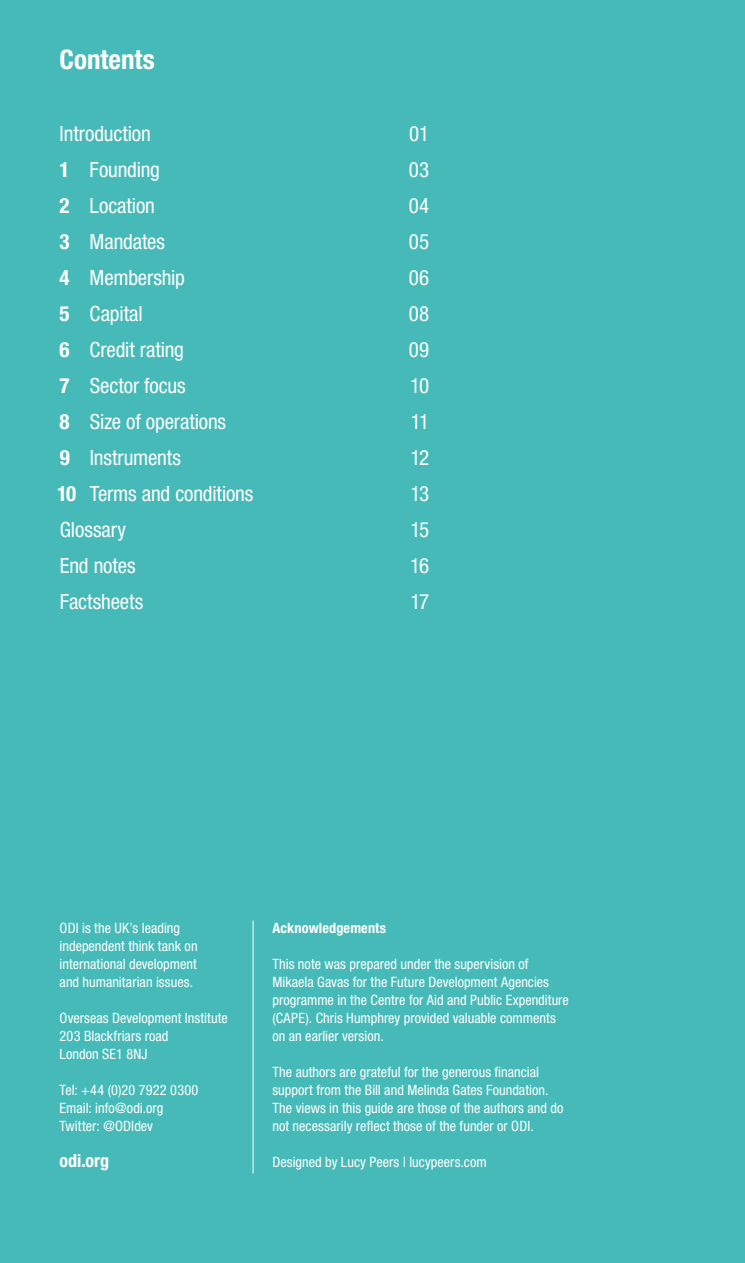
<style>
.page{position:relative;width:745px;height:1263px;background:#fff}
.page>*{position:absolute;margin:0;border:0;box-sizing:border-box;transform-origin:0 0}
.t1{font:700 condensed 27px "Helvetica Neue LT Std";color:#fff}
.t2{font:condensed 21px "Helvetica Neue LT Std";letter-spacing:-.005em;color:#fff}
.t3{font:700 condensed 18px "Helvetica Neue LT Std";color:#fff}
.t4{font:condensed 14.25px/18px "Helvetica Neue LT Std";letter-spacing:.005em;color:#fff}
.t5{font:700 condensed 14.25px "Helvetica Neue LT Std";letter-spacing:.01em;color:#fff}
.s1{font-weight:700}
</style>
<div class="page">
<div style="left:0;top:0;width:744px;height:1263px;background:#46bab8"></div>
<hr style="left:253px;top:920px;width:1px;height:253px;background:#fff">
<h1 class="t1" style="left:60px;top:43px;width:97px">Contents</h1>
<h2 class="t2" style="left:60px;top:121px;width:93px">Introduction</h2>
<h2 class="t2" style="left:409px;top:121px;width:21px">01</h2>
<h2 class="t2" style="left:60px;top:157px;width:102px"><span class="s1">1</span> Founding</h2>
<h2 class="t2" style="left:408px;top:157px;width:22px">03</h2>
<h2 class="t2" style="left:60px;top:193px;width:97px"><span class="s1">2</span> Location</h2>
<h2 class="t2" style="left:408px;top:193px;width:22px">04</h2>
<h2 class="t2" style="left:60px;top:229px;width:107px"><span class="s1">3</span> Mandates</h2>
<h2 class="t2" style="left:408px;top:229px;width:22px">05</h2>
<h2 class="t2" style="left:60px;top:265px;width:127px"><span class="s1">4</span> Membership</h2>
<h2 class="t2" style="left:408px;top:265px;width:22px">06</h2>
<h2 class="t2" style="left:60px;top:301px;width:85px"><span class="s1">5</span> Capital</h2>
<h2 class="t2" style="left:408px;top:301px;width:22px">08</h2>
<h2 class="t2" style="left:60px;top:337px;width:126px"><span class="s1">6</span> Credit rating</h2>
<h2 class="t2" style="left:408px;top:337px;width:22px">09</h2>
<h2 class="t2" style="left:60px;top:373px;width:128px"><span class="s1">7</span> Sector focus</h2>
<h2 class="t2" style="left:410px;top:373px;width:21px">10</h2>
<h2 class="t2" style="left:60px;top:409px;width:168px"><span class="s1">8</span> Size of operations</h2>
<h2 class="t2" style="left:410px;top:409px;width:20px">11</h2>
<h2 class="t2" style="left:60px;top:445px;width:123px"><span class="s1">9</span> Instruments</h2>
<h2 class="t2" style="left:410px;top:445px;width:20px">12</h2>
<h2 class="t2" style="left:57px;top:481px;width:197px"><span class="s1">10</span> Terms and conditions</h2>
<h2 class="t2" style="left:410px;top:481px;width:20px">13</h2>
<h2 class="t2" style="left:60px;top:517px;width:68px">Glossary</h2>
<h2 class="t2" style="left:410px;top:517px;width:20px">15</h2>
<h2 class="t2" style="left:60px;top:553px;width:77px">End notes</h2>
<h2 class="t2" style="left:410px;top:553px;width:21px">16</h2>
<h2 class="t2" style="left:60px;top:589px;width:85px">Factsheets</h2>
<h2 class="t2" style="left:410px;top:589px;width:20px">17</h2>
<p class="t4" style="left:60px;top:919px;width:139px">ODI is the UK’s leading independent think tank on international development and humanitarian issues.</p>
<p class="t4" style="left:60px;top:1009px;width:170px">Overseas Development Institute<br>203 Blackfriars road<br>London SE1 8NJ</p>
<p class="t4" style="left:60px;top:1081px;width:140px">Tel: +44 (0)20 7922 0300<br>Email: info@odi.org<br>Twitter: @ODIdev</p>
<p class="t3" style="left:60px;top:1150px;width:51px">odi.org</p>
<p class="t5" style="left:272px;top:919px;width:115px">Acknowledgements</p>
<p class="t4" style="left:272px;top:955px;width:298px">This note was prepared under the supervision of Mikaela Gavas for the Future Development Agencies programme in the Centre for Aid and Public Expenditure (CAPE). Chris Humphrey provided valuable comments on an earlier version.</p>
<p class="t4" style="left:272px;top:1063px;width:292px">The authors are grateful for the generous financial support from the Bill and Melinda Gates Foundation.<br>The views in this guide are those of the authors and do not necessarily reflect those of the funder or ODI.</p>
<p class="t4" style="left:272px;top:1153px;width:215px">Designed by Lucy Peers | lucypeers.com</p>
</div>
